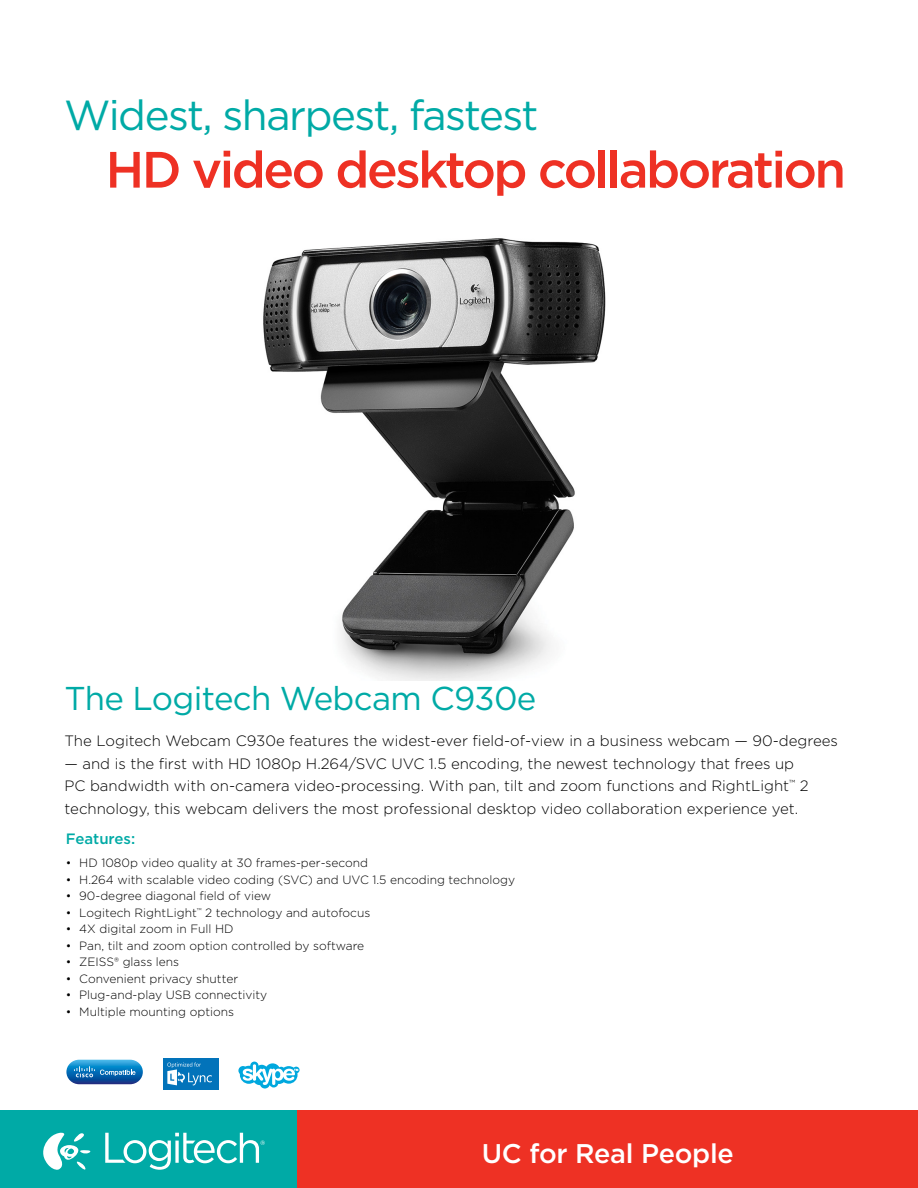
<style>
.page{position:relative;width:918px;height:1188px;background:#fff}
.page>*{position:absolute;margin:0;border:0;box-sizing:border-box;transform-origin:0 0}
.t1{font:500 51px "Gotham";letter-spacing:-.05em;color:#ee3124}
.t2{font:42px "Gotham";letter-spacing:-.035em;color:#00aaa6}
.t3{font:33px "Gotham";letter-spacing:-.02em;color:#00aaa6}
.t4{font:500 27px "Gotham";letter-spacing:-.01em;color:#fff}
.t5{font:300 15px "Gotham";color:#000}
.t6{font:500 15px "Gotham";color:#00aaa6}
.t7{font:300 12px "Gotham";color:#000}
</style>
<div class="page">
<img style="left:263px;top:238px;width:343px;height:442px">
<div style="left:0;top:1111px;width:824px;height:77px;background:#00aaa6"></div>
<div style="left:298px;top:1111px;width:620px;height:77px;background:#ee3124"></div>
<svg style="left:105px;top:1133px;width:160px;height:37px"></svg>
<svg style="left:43px;top:1133px;width:48px;height:37px"></svg>
<div style="left:163px;top:1059px;width:56px;height:31px;background:#0273ba"></div>
<svg style="left:163px;top:1058px;width:49px;height:28px"></svg>
<svg style="left:66px;top:1060px;width:77px;height:24px;background:#3385c1"></svg>
<svg style="left:238px;top:1061px;width:62px;height:28px"></svg>
<p class="t2" style="left:64px;top:89px;width:476px">Widest, sharpest, fastest</p>
<p class="t1" style="left:106px;top:139px;width:742px">HD video desktop collaboration</p>
<p class="t3" style="left:64px;top:679px;width:474px">The Logitech Webcam C930e</p>
<p class="t5" style="left:64px;top:732px;width:775px">The Logitech Webcam C930e features the widest-ever field-of-view in a business webcam — 90-degrees</p>
<p class="t5" style="left:64px;top:754px;width:731px">— and is the first with HD 1080p H.264/SVC UVC 1.5 encoding, the newest technology that frees up</p>
<p class="t5" style="left:64px;top:777px;width:746px">PC bandwidth with on-camera video-processing. With pan, tilt and zoom functions and RightLight<sup>™</sup> 2</p>
<p class="t5" style="left:64px;top:799px;width:735px">technology, this webcam delivers the most professional desktop video collaboration experience yet.</p>
<p class="t6" style="left:66px;top:830px;width:71px">Features:</p>
<p class="t7" style="left:66px;top:856px;width:304px">• HD 1080p video quality at 30 frames-per-second</p>
<p class="t7" style="left:66px;top:872px;width:451px">• H.264 with scalable video coding (SVC) and UVC 1.5 encoding technology</p>
<p class="t7" style="left:66px;top:889px;width:207px">• 90-degree diagonal field of view</p>
<p class="t7" style="left:66px;top:905px;width:306px">• Logitech RightLight<sup>™</sup> 2 technology and autofocus</p>
<p class="t7" style="left:66px;top:922px;width:169px">• 4X digital zoom in Full HD</p>
<p class="t7" style="left:66px;top:938px;width:300px">• Pan, tilt and zoom option controlled by software</p>
<p class="t7" style="left:66px;top:955px;width:115px">• ZEISS® glass lens</p>
<p class="t7" style="left:66px;top:971px;width:174px">• Convenient privacy shutter</p>
<p class="t7" style="left:66px;top:988px;width:203px">• Plug-and-play USB connectivity</p>
<p class="t7" style="left:66px;top:1004px;width:170px">• Multiple mounting options</p>
<p class="t4" style="left:482px;top:1137px;width:254px">UC for Real People</p>
</div>
